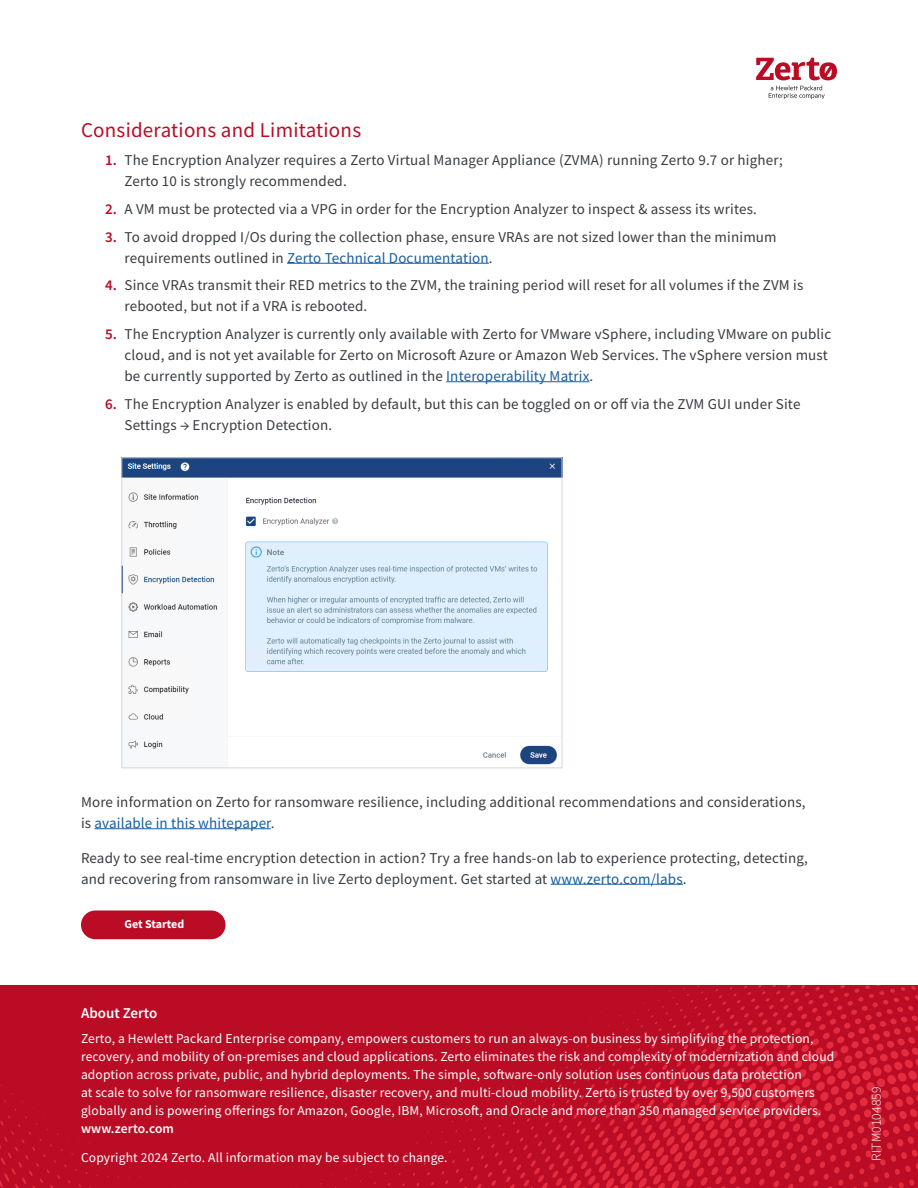
<style>
.page{position:relative;width:918px;height:1188px;background:#fff}
.page>*{position:absolute;margin:0;border:0;box-sizing:border-box;transform-origin:0 0}
.t1{font:21px "Source Sans Pro";letter-spacing:.01em;color:#ba0c25}
.Body{font:15px/21px "Source Sans Pro";letter-spacing:.01em;color:#373c41}
.t2{font:600 15px "Source Sans Pro";color:#fff}
.t3{font:13.5px/18px "Source Sans Pro";letter-spacing:.01em;color:#fff}
.t4{font:600 13.5px "Source Sans Pro";letter-spacing:.01em;color:#fff}
.t5{font:300 13.5px "Source Sans Pro";letter-spacing:.01em;color:#fff}
.Sidebar_Title{font:700 12px "Source Sans Pro";letter-spacing:-.005em;color:#fff}
.s1{font-weight:600;color:#ba0c25}
.s2{color:#175d9e}
</style>
<div class="page">
<svg style="left:0;top:986px;width:918px;height:202px;background:#be0f27"></svg>
<svg style="left:756px;top:58px;width:81px;height:41px"></svg>
<hr style="left:287px;top:263px;width:202px;height:1px;background:#175d9e">
<hr style="left:446px;top:381px;width:143px;height:1px;background:#175d9e">
<hr style="left:95px;top:828px;width:176px;height:1px;background:#175d9e">
<hr style="left:551px;top:884px;width:132px;height:1px;background:#175d9e">
<img style="left:124px;top:460px;width:436px;height:306px">
<div style="left:122px;top:458px;width:440px;height:310px;border:1px solid #cfd8df"></div>
<div style="left:81px;top:910px;width:145px;height:29px;background:#ba0c25;border-radius:14px"></div>
<h1 class="t1" style="left:81px;top:117px;width:282px">Considerations and Limitations</h1>
<p class="Body" style="left:124px;top:149px;width:660px;text-indent:-20px"><span class="s1">1.</span> The Encryption Analyzer requires a Zerto Virtual Manager Appliance (ZVMA) running Zerto 9.7 or higher;<br>Zerto 10 is strongly recommended.</p>
<p class="Body" style="left:105px;top:198px;width:653px"><span class="s1">2.</span> A VM must be protected via a VPG in order for the Encryption Analyzer to inspect &amp; assess its writes.</p>
<p class="Body" style="left:124px;top:226px;width:654px;text-indent:-20px"><span class="s1">3.</span> To avoid dropped I/Os during the collection phase, ensure VRAs are not sized lower than the minimum requirements outlined in <span class="s2">Zerto Technical Documentation</span>.</p>
<p class="Body" style="left:124px;top:275px;width:680px;text-indent:-20px"><span class="s1">4.</span> Since VRAs transmit their RED metrics to the ZVM, the training period will reset for all volumes if the ZVM is rebooted, but not if a VRA is rebooted.</p>
<p class="Body" style="left:124px;top:323px;width:708px;text-indent:-20px"><span class="s1">5.</span> The Encryption Analyzer is currently only available with Zerto for VMware vSphere, including VMware on public cloud, and is not yet available for Zerto on Microsoft Azure or Amazon Web Services. The vSphere version must be currently supported by Zerto as outlined in the <span class="s2">Interoperability Matrix</span>.</p>
<p class="Body" style="left:124px;top:393px;width:677px;text-indent:-20px"><span class="s1">6.</span> The Encryption Analyzer is enabled by default, but this can be toggled on or off via the ZVM GUI under Site<br>Settings → Encryption Detection.</p>
<p class="Body" style="left:81px;top:791px;width:726px">More information on Zerto for ransomware resilience, including additional recommendations and considerations, is <span class="s2">available in this whitepaper</span>.</p>
<p class="Body" style="left:81px;top:847px;width:729px">Ready to see real-time encryption detection in action? Try a free hands-on lab to experience protecting, detecting, and recovering from ransomware in live Zerto deployment. Get started at <span class="s2">www.zerto.com/labs</span>.</p>
<p class="Sidebar_Title" style="left:124px;top:916px;width:62px">Get Started</p>
<p class="t2" style="left:81px;top:1003px;width:78px">About Zerto</p>
<p class="t3" style="left:81px;top:1029px;width:755px">Zerto, a Hewlett Packard Enterprise company, empowers customers to run an always-on business by simplifying the protection, recovery, and mobility of on-premises and cloud applications. Zerto eliminates the risk and complexity of modernization and cloud adoption across private, public, and hybrid deployments. The simple, software-only solution uses continuous data protection<br>at scale to solve for ransomware resilience, disaster recovery, and multi-cloud mobility. Zerto is trusted by over 9,500 customers globally and is powering offerings for Amazon, Google, IBM, Microsoft, and Oracle and more than 350 managed service providers.</p>
<p class="t4" style="left:81px;top:1120px;width:95px">www.zerto.com</p>
<p class="t3" style="left:81px;top:1148px;width:368px">Copyright 2024 Zerto. All information may be subject to change.</p>
<p class="t5" style="left:868px;top:1161px;width:75px;rotate:-90deg">RITM0104859</p>
</div>
